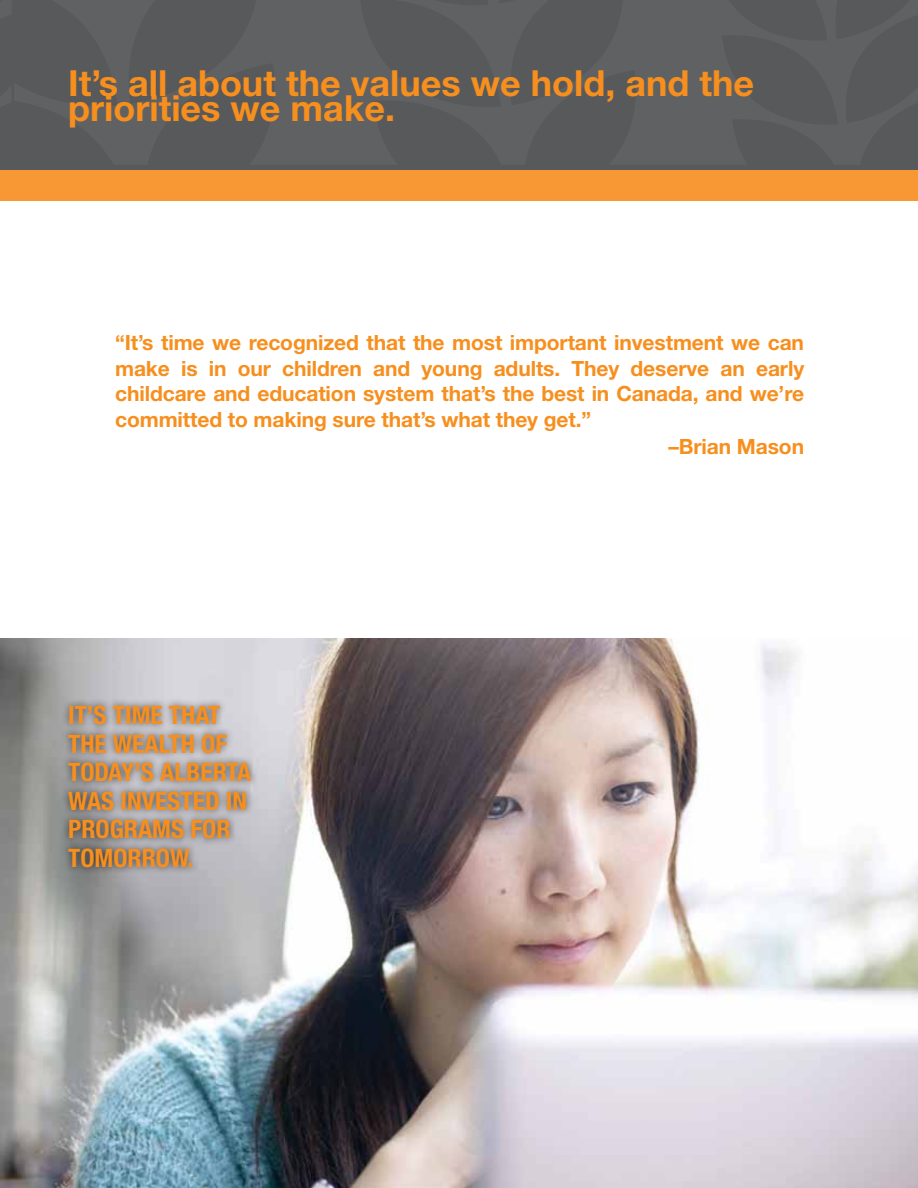
<style>
.page{position:relative;width:918px;height:1188px;background:#fff}
.page>*{position:absolute;margin:0;border:0;box-sizing:border-box;transform-origin:0 0}
.t1{font:700 36px/25.5px "Helvetica Neue LT Std";color:#f78f1e}
.t2{font:700 condensed 25.5px/28.5px "Helvetica Neue LT Std";color:#f78f1e}
.t3{font:700 21px "Helvetica Neue LT Std";letter-spacing:-.005em;color:#f78f1e}
</style>
<div class="page">
<div style="left:0;top:165px;width:918px;height:35px;background:#f89834"></div>
<div style="left:0;top:0;width:918px;height:170px;background:#58595b"></div>
<img style="left:0;top:638px;width:918px;height:550px">
<div style="left:61px;top:698px;width:198px;height:177px;background:#000;opacity:.65"></div>
<h1 class="t1" style="left:68px;top:69px;width:687px">It’s all about the values we hold, and the priorities we make.</h1>
<p class="t3" style="left:115px;top:330px;width:691px">“It’s time we recognized that the most important investment we can</p>
<p class="t3" style="left:115px;top:356px;width:691px">make is in our children and young adults. They deserve an early</p>
<p class="t3" style="left:115px;top:381px;width:691px">childcare and education system that’s the best in Canada, and we’re</p>
<p class="t3" style="left:115px;top:406px;width:478px">committed to making sure that’s what they get.”</p>
<p class="t3" style="left:668px;top:433px;width:137px">–Brian Mason</p>
<p class="t2" style="left:68px;top:700px;width:141px">IT’S TIME THAT<br>THE WEALT</p>
<p class="t2" style="left:68px;top:729px;width:161px;text-indent:113px">H OF<br>TODAY’S ALBERTA<br>WAS</p>
<p class="t2" style="left:121px;top:786px;width:48px">INVESTE</p>
<p class="t2" style="left:205px;top:786px;width:32px">D IN</p>
<p class="t2" style="left:68px;top:814px;width:29px">PROGRA</p>
<p class="t2" style="left:152px;top:814px;width:65px">MS FOR</p>
<p class="t2" style="left:68px;top:843px;width:62px">TOMORROW</p>
<p class="t2" style="left:188px;top:843px;width:8px">.</p>
</div>
